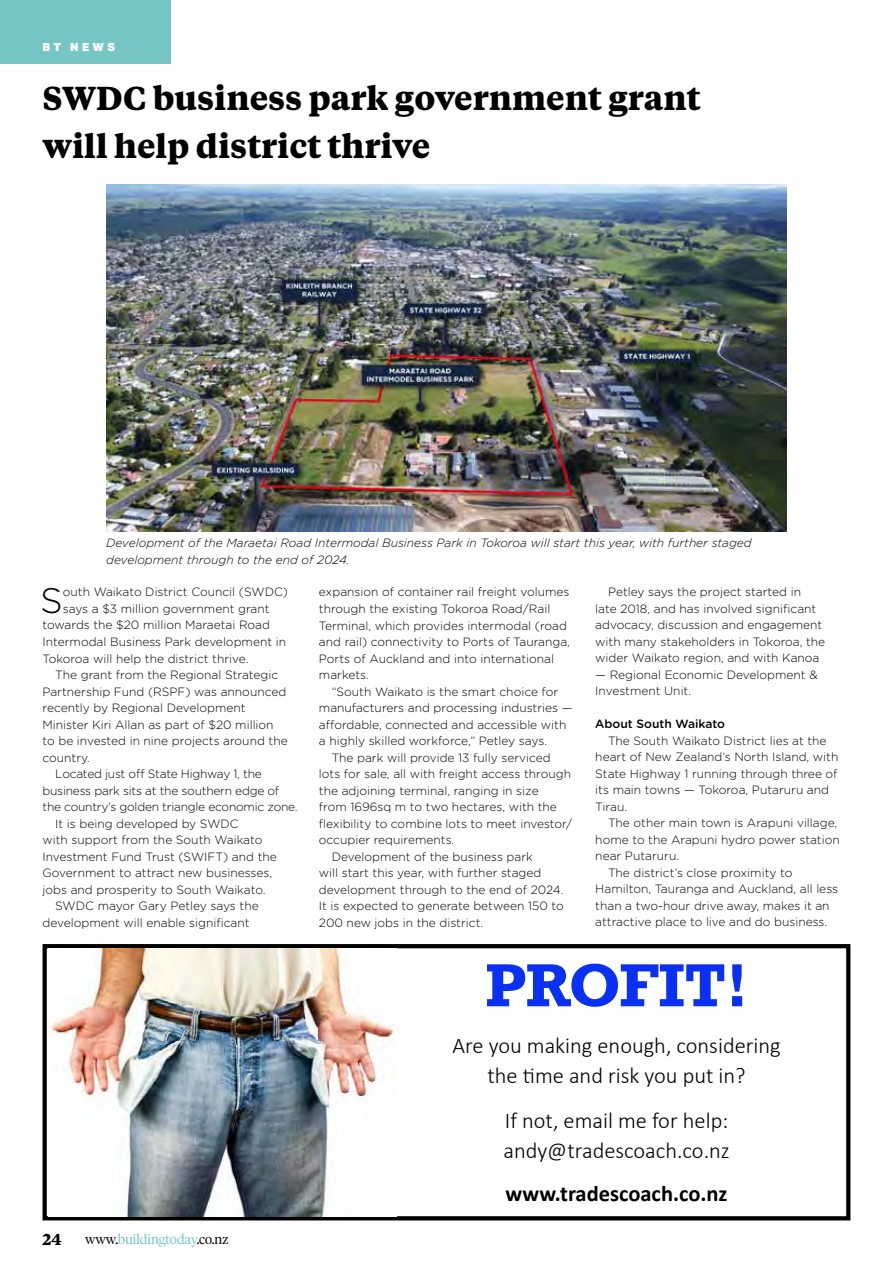
<style>
.page{position:relative;width:893px;height:1263px;background:#fff}
.page>*{position:absolute;margin:0;border:0;box-sizing:border-box;transform-origin:0 0}
.t1{font:700 57px "Rockwell";letter-spacing:-.01em;color:#0a31f1}
.t2{font:300 35.4px "Gotham Rounded";color:#000}
.t3{font:700 33px/48px "Tiempos Text";color:#000}
.t4{font:300 22.5px/30px "Calibri";color:#000;text-align:center}
.t5{font:700 22.5px "Calibri";color:#000}
.t6{font:700 15.75px "Tiempos Text";color:#000}
.t7{font:300 13.5px "Tiempos Headline";color:#76c6c5}
.t8{font:300 12px/16.5px "Gotham Rounded";color:#000}
.t9{font:italic 300 12px/16.5px "Gotham Rounded";color:#000}
.t10{font:300 12px "Gotham Rounded";letter-spacing:-.02em;color:#000}
.t11{font:500 12px "Gotham Rounded";color:#000}
.t12{font:900 11.25px "Aktiv Grotesk";letter-spacing:.295em;color:#fff}
.s1{color:#000}
</style>
<div class="page">
<div style="left:0;top:0;width:170px;height:64px;background:#76c6c5"></div>
<div style="left:43px;top:944px;width:807px;height:276px;border:4px solid #000"></div>
<img style="left:48px;top:948px;width:349px;height:268px">
<img style="left:106px;top:185px;width:681px;height:346px">
<p class="t12" style="left:43px;top:40px;width:74px">BT NEWS</p>
<h3 class="t3" style="left:43px;top:73px;width:660px">SWDC business park government grant will help district thrive</h3>
<p class="t9" style="left:106px;top:534px;width:647px">Development of the Maraetai Road Intermodal Business Park in Tokoroa will start this year, with further staged development through to the end of 2024.</p>
<h2 class="t2" style="left:40px;top:577px;width:24px">S</h2>
<p class="t8" style="left:63px;top:583px;width:227px">outh Waikato District Council (SWDC)</p>
<p class="t8" style="left:63px;top:600px;width:208px">says a $3 million government grant</p>
<p class="t8" style="left:43px;top:616px;width:229px">towards the $20 million Maraetai Road</p>
<p class="t8" style="left:43px;top:633px;width:245px">Intermodal Business Park development in</p>
<p class="t8" style="left:43px;top:649px;width:207px">Tokoroa will help the district thrive.</p>
<p class="t8" style="left:55px;top:666px;width:224px">The grant from the Regional Strategic</p>
<p class="t8" style="left:43px;top:682px;width:245px">Partnership Fund (RSPF) was announced</p>
<p class="t8" style="left:43px;top:699px;width:205px">recently by Regional Development</p>
<p class="t8" style="left:43px;top:716px;width:233px">Minister Kiri Allan as part of $20 million</p>
<p class="t8" style="left:43px;top:732px;width:247px">to be invested in nine projects around the</p>
<p class="t8" style="left:43px;top:749px;width:49px">country.</p>
<p class="t10" style="left:55px;top:766px;width:208px">Located just off State Highway 1, the</p>
<p class="t10" style="left:43px;top:782px;width:238px">business park sits at the southern edge of</p>
<p class="t10" style="left:43px;top:799px;width:257px">the country’s golden triangle economic zone.</p>
<p class="t8" style="left:55px;top:815px;width:185px">It is being developed by SWDC</p>
<p class="t8" style="left:43px;top:831px;width:221px">with support from the South Waikato</p>
<p class="t8" style="left:43px;top:848px;width:236px">Investment Fund Trust (SWIFT) and the</p>
<p class="t8" style="left:43px;top:864px;width:231px">Government to attract new businesses,</p>
<p class="t8" style="left:43px;top:881px;width:225px">jobs and prosperity to South Waikato.</p>
<p class="t8" style="left:55px;top:897px;width:205px">SWDC mayor Gary Petley says the</p>
<p class="t8" style="left:43px;top:914px;width:209px">development will enable significant</p>
<h3 class="t6" style="left:43px;top:1228px;width:21px">24</h3>
<p class="t7" style="left:85px;top:1230px;width:145px"><span class="s1">www.</span>buildingtoday<span class="s1">.co.nz</span></p>
<p class="t8" style="left:319px;top:583px;width:253px">expansion of container rail freight volumes through the existing Tokoroa Road/Rail Terminal, which provides intermodal (road and rail) connectivity to Ports of Tauranga, Ports of Auckland and into international markets.</p>
<p class="t8" style="left:332px;top:682px;width:228px">“South Waikato is the smart choice for</p>
<p class="t8" style="left:319px;top:699px;width:255px">manufacturers and processing industries —</p>
<p class="t8" style="left:319px;top:716px;width:249px">affordable, connected and accessible with</p>
<p class="t8" style="left:319px;top:732px;width:230px">a highly skilled workforce,” Petley says.</p>
<p class="t8" style="left:332px;top:749px;width:221px">The park will provide 13 fully serviced</p>
<p class="t8" style="left:319px;top:765px;width:254px">lots for sale, all with freight access through</p>
<p class="t8" style="left:319px;top:782px;width:221px">the adjoining terminal, ranging in size</p>
<p class="t8" style="left:319px;top:798px;width:240px">from 1696sq m to two hectares, with the</p>
<p class="t8" style="left:319px;top:815px;width:255px">flexibility to combine lots to meet investor/</p>
<p class="t8" style="left:319px;top:831px;width:137px">occupier requirements.</p>
<p class="t8" style="left:332px;top:848px;width:203px">Development of the business park</p>
<p class="t8" style="left:319px;top:864px;width:224px">will start this year, with further staged</p>
<p class="t8" style="left:319px;top:881px;width:246px">development through to the end of 2024.</p>
<p class="t8" style="left:319px;top:897px;width:246px">It is expected to generate between 150 to</p>
<p class="t8" style="left:319px;top:914px;width:166px">200 new jobs in the district.</p>
<p class="t8" style="left:595px;top:583px;width:231px;text-indent:13px">Petley says the project started in late 2018, and has involved significant advocacy, discussion and engagement with many stakeholders in Tokoroa, the wider Waikato region, and with Kanoa</p>
<p class="t8" style="left:595px;top:666px;width:224px">— Regional Economic Development &amp;<br>Investment Unit.</p>
<p class="t11" style="left:595px;top:715px;width:131px">About South Waikato</p>
<p class="t8" style="left:595px;top:732px;width:245px;text-indent:13px">The South Waikato District lies at the heart of New Zealand’s North Island, with<br>State Highway 1 running through three of its main towns — Tokoroa, Putaruru and<br>Tirau.</p>
<p class="t8" style="left:608px;top:814px;width:231px">The other main town is Arapuni village,</p>
<p class="t8" style="left:595px;top:831px;width:246px">home to the Arapuni hydro power station</p>
<p class="t8" style="left:595px;top:847px;width:85px">near Putaruru.</p>
<p class="t8" style="left:608px;top:864px;width:186px">The district’s close proximity to</p>
<p class="t8" style="left:595px;top:880px;width:244px">Hamilton, Tauranga and Auckland, all less</p>
<p class="t8" style="left:595px;top:897px;width:236px">than a two-hour drive away, makes it an</p>
<p class="t8" style="left:595px;top:913px;width:233px">attractive place to live and do business.</p>
<h1 class="t1" style="left:485px;top:949px;width:264px">PROFIT!</h1>
<h3 class="t4" style="left:452px;top:1030px;width:330px">Are you making enough, considering the time and risk you put in?</h3>
<h3 class="t4" style="left:503px;top:1105px;width:228px;text-align:left">If not, email me for help: andy@tradescoach.co.nz</h3>
<h3 class="t5" style="left:506px;top:1178px;width:223px">www.tradescoach.co.nz</h3>
</div>
